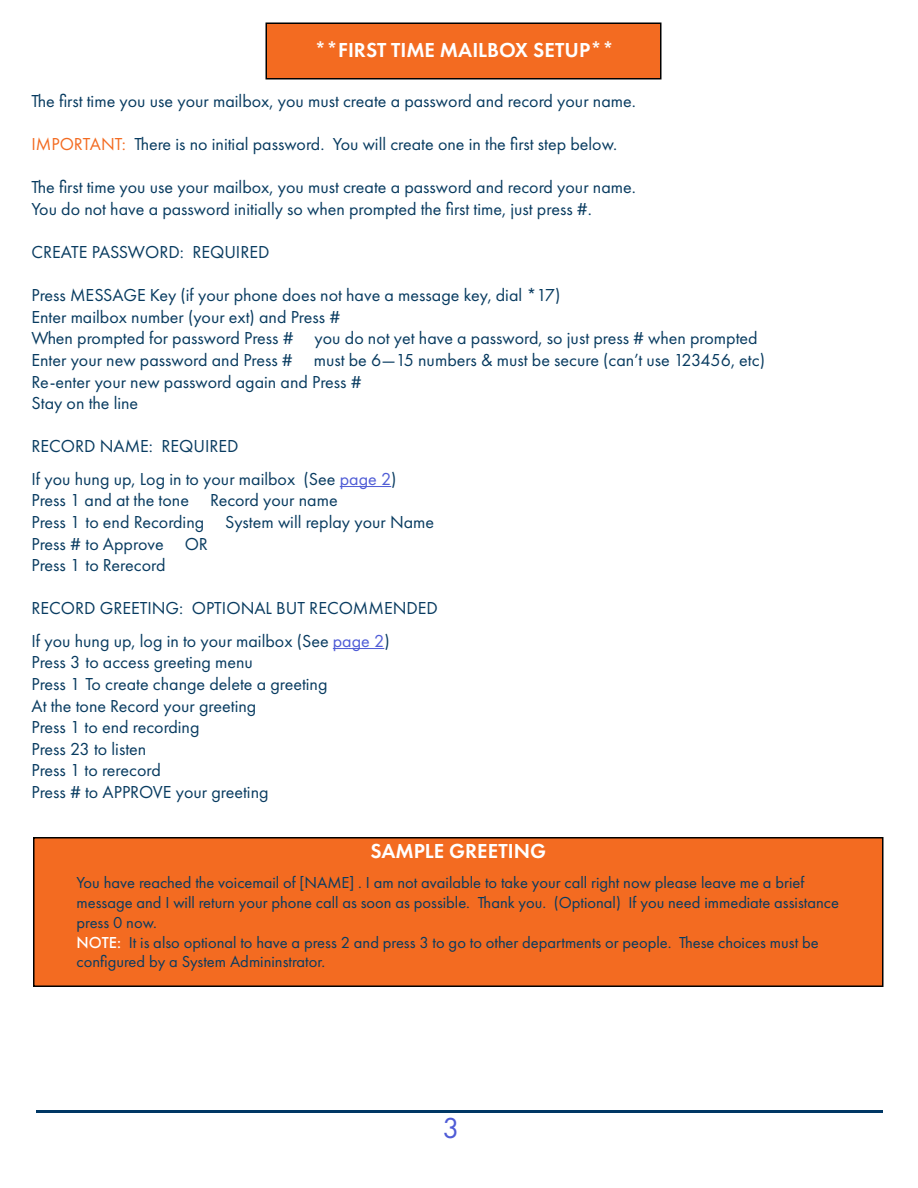
<style>
.page{position:relative;width:918px;height:1188px;background:#fff}
.page>*{position:absolute;margin:0;border:0;box-sizing:border-box;transform-origin:0 0}
.t1{font:30px "Futura PT";color:#4f5cd6}
.t2{font:600 21px "Futura PT";color:#fff}
.t3{font:18px "Futura PT";color:#083b60}
.t4{font:16.5px/19.8px "Futura PT";color:#083b60}
.s1{color:#f36b21}
.s2{color:#4f5cd6}
.s3{font-weight:500;color:#fff}
</style>
<div class="page">
<hr style="left:36px;top:1110px;width:846px;height:2px;background:#003764">
<hr style="left:340px;top:486px;width:51px;height:1px;background:#4f5cd6">
<hr style="left:333px;top:648px;width:51px;height:1px;background:#4f5cd6">
<div style="left:266px;top:23px;width:395px;height:56px;background:#f36b21"></div>
<div style="left:266px;top:22px;width:396px;height:58px;border:2px solid #000"></div>
<div style="left:34px;top:838px;width:849px;height:148px;background:#f36b21"></div>
<div style="left:33px;top:837px;width:851px;height:150px;border:2px solid #000"></div>
<p class="t2" style="left:314px;top:36px;width:301px">**FIRST TIME MAILBOX SETUP**</p>
<p class="t3" style="left:32px;top:90px;width:606px">The first time you use your mailbox, you must create a password and record your name.</p>
<p class="t3" style="left:32px;top:133px;width:587px"><span class="s1">IMPORTANT:</span> There is no initial password. You will create one in the first step below.</p>
<p class="t3" style="left:32px;top:176px;width:606px">The first time you use your mailbox, you must create a password and record your name.</p>
<p class="t3" style="left:32px;top:198px;width:562px">You do not have a password initially so when prompted the first time, just press #.</p>
<p class="t3" style="left:32px;top:241px;width:240px">CREATE PASSWORD: REQUIRED</p>
<p class="t3" style="left:32px;top:284px;width:530px">Press MESSAGE Key (if your phone does not have a message key, dial *17)</p>
<p class="t3" style="left:32px;top:306px;width:310px">Enter mailbox number (your ext) and Press #</p>
<p class="t3" style="left:32px;top:328px;width:728px">When prompted for password Press # you do not yet have a password, so just press # when prompted</p>
<p class="t3" style="left:32px;top:349px;width:735px">Enter your new password and Press # must be 6—15 numbers &amp; must be secure (can’t use 123456, etc)</p>
<p class="t3" style="left:32px;top:371px;width:332px">Re-enter your new password again and Press #</p>
<p class="t3" style="left:32px;top:392px;width:108px">Stay on the line</p>
<p class="t3" style="left:32px;top:436px;width:209px">RECORD NAME: REQUIRED</p>
<p class="t3" style="left:32px;top:468px;width:367px">If you hung up, Log in to your mailbox (See <span class="s2">page 2</span>)</p>
<p class="t3" style="left:32px;top:490px;width:308px">Press 1 and at the tone Record your name</p>
<p class="t3" style="left:32px;top:511px;width:404px">Press 1 to end Recording System will replay your Name</p>
<p class="t3" style="left:32px;top:533px;width:178px">Press # to Approve OR</p>
<p class="t3" style="left:32px;top:554px;width:136px">Press 1 to Rerecord</p>
<p class="t3" style="left:32px;top:598px;width:408px">RECORD GREETING: OPTIONAL BUT RECOMMENDED</p>
<p class="t3" style="left:32px;top:630px;width:360px">If you hung up, log in to your mailbox (See <span class="s2">page 2</span>)</p>
<p class="t3" style="left:32px;top:652px;width:223px">Press 3 to access greeting menu</p>
<p class="t3" style="left:32px;top:673px;width:298px">Press 1 To create change delete a greeting</p>
<p class="t3" style="left:32px;top:695px;width:226px">At the tone Record your greeting</p>
<p class="t3" style="left:32px;top:716px;width:170px">Press 1 to end recording</p>
<p class="t3" style="left:32px;top:738px;width:116px">Press 23 to listen</p>
<p class="t3" style="left:32px;top:760px;width:131px">Press 1 to rerecord</p>
<p class="t3" style="left:32px;top:781px;width:239px">Press # to APPROVE your greeting</p>
<p class="t2" style="left:370px;top:837px;width:177px">SAMPLE GREETING</p>
<p class="t4" style="left:76px;top:873px;width:764px">You have reached the voicemail of [NAME] . I am not available to take your call right now please leave me a brief message and I will return your phone call as soon as possible. Thank you. (Optional) If you need immediate assistance press 0 now.</p>
<p class="t4" style="left:76px;top:932px;width:744px"><span class="s3">NOTE:</span> It is also optional to have a press 2 and press 3 to go to other departments or people. These choices must be configured by a System Admininstrator.</p>
<p class="t1" style="left:442px;top:1110px;width:19px">3</p>
</div>
